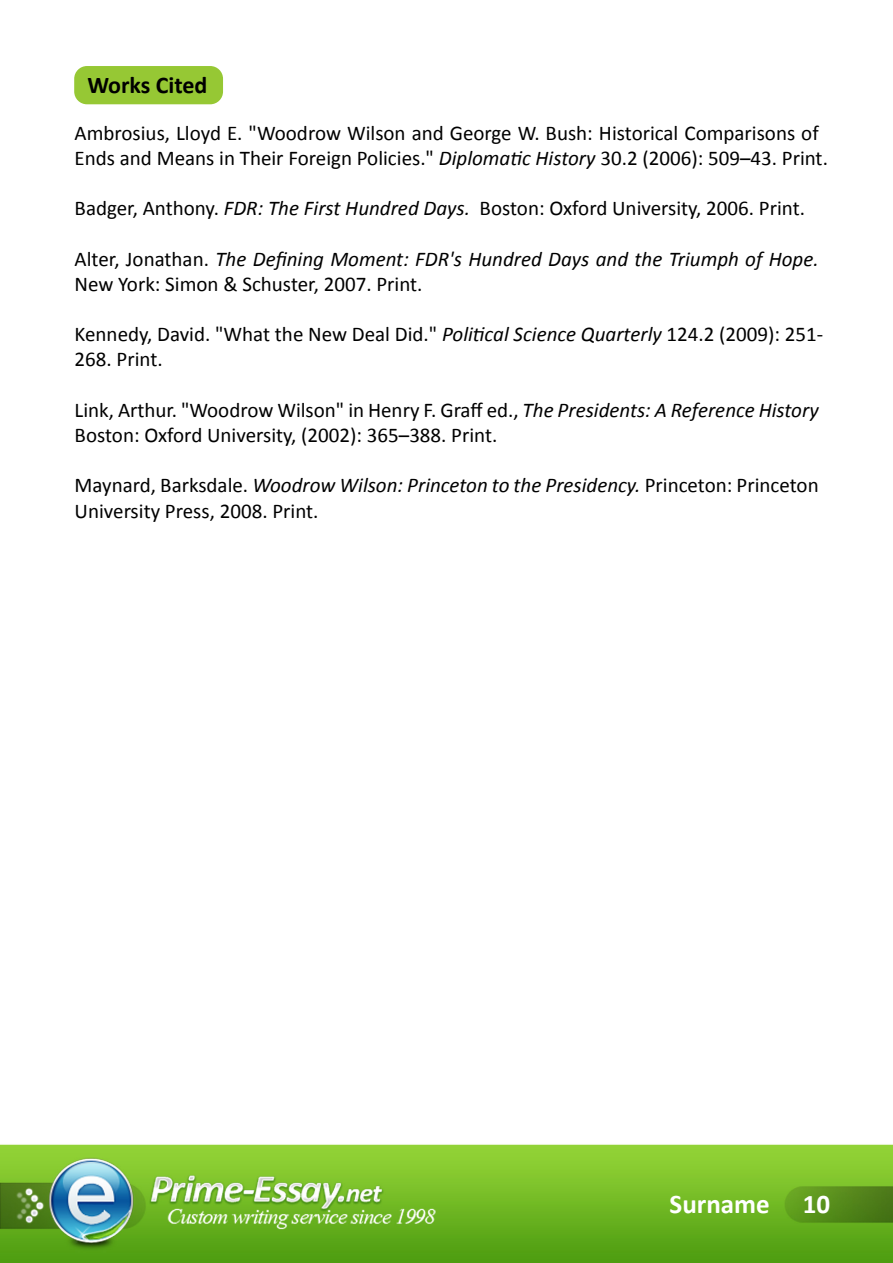
<style>
.page{position:relative;width:893px;height:1263px;background:#fff}
.page>*{position:absolute;margin:0;border:0;box-sizing:border-box;transform-origin:0 0}
.t1{font:700 27px "Calibri";color:#fff}
.t2{font:700 24px "Calibri";color:#000}
.t3{font:21px/25.2px "Calibri";color:#000}
.t4{font:italic 21px/25.2px "Calibri";color:#000}
.s1{font-style:italic}
.s2{font-style:normal}
</style>
<div class="page">
<img style="left:0;top:66px;width:893px;height:1197px">
<div style="left:74px;top:66px;width:149px;height:38px;background:#96c834;border-radius:13px"></div>
<p class="t2" style="left:87px;top:70px;width:122px">Works Cited</p>
<p class="t3" style="left:75px;top:120px;width:755px">Ambrosius, Lloyd E. "Woodrow Wilson and George W. Bush: Historical Comparisons of<br>Ends and Means in Their Foreign Policies." <span class="s1">Diplomatic History</span> 30.2 (2006): 509–43. Print.</p>
<p class="t3" style="left:75px;top:196px;width:732px">Badger, Anthony. <span class="s1">FDR: The First Hundred Days.</span> Boston: Oxford University, 2006. Print.</p>
<p class="t4" style="left:75px;top:245px;width:746px"><span class="s2">Alter, Jonathan.</span> The Defining Moment: FDR's Hundred Days and the Triumph of Hope.<br><span class="s2">New York: Simon &amp; Schuster, 2007. Print.</span></p>
<p class="t3" style="left:75px;top:322px;width:750px">Kennedy, David. "What the New Deal Did." <span class="s1">Political Science Quarterly</span> 124.2 (2009): 251-<br>268. Print.</p>
<p class="t3" style="left:75px;top:397px;width:746px">Link, Arthur. "Woodrow Wilson" in Henry F. Graff ed., <span class="s1">The Presidents: A Reference History<br></span>Boston: Oxford University, (2002): 365–388. Print.</p>
<p class="t3" style="left:75px;top:473px;width:746px">Maynard, Barksdale. <span class="s1">Woodrow Wilson: Princeton to the Presidency.</span> Princeton: Princeton<br>University Press, 2008. Print.</p>
<p class="t1" style="left:670px;top:1186px;width:162px">Surname 10</p>
</div>
